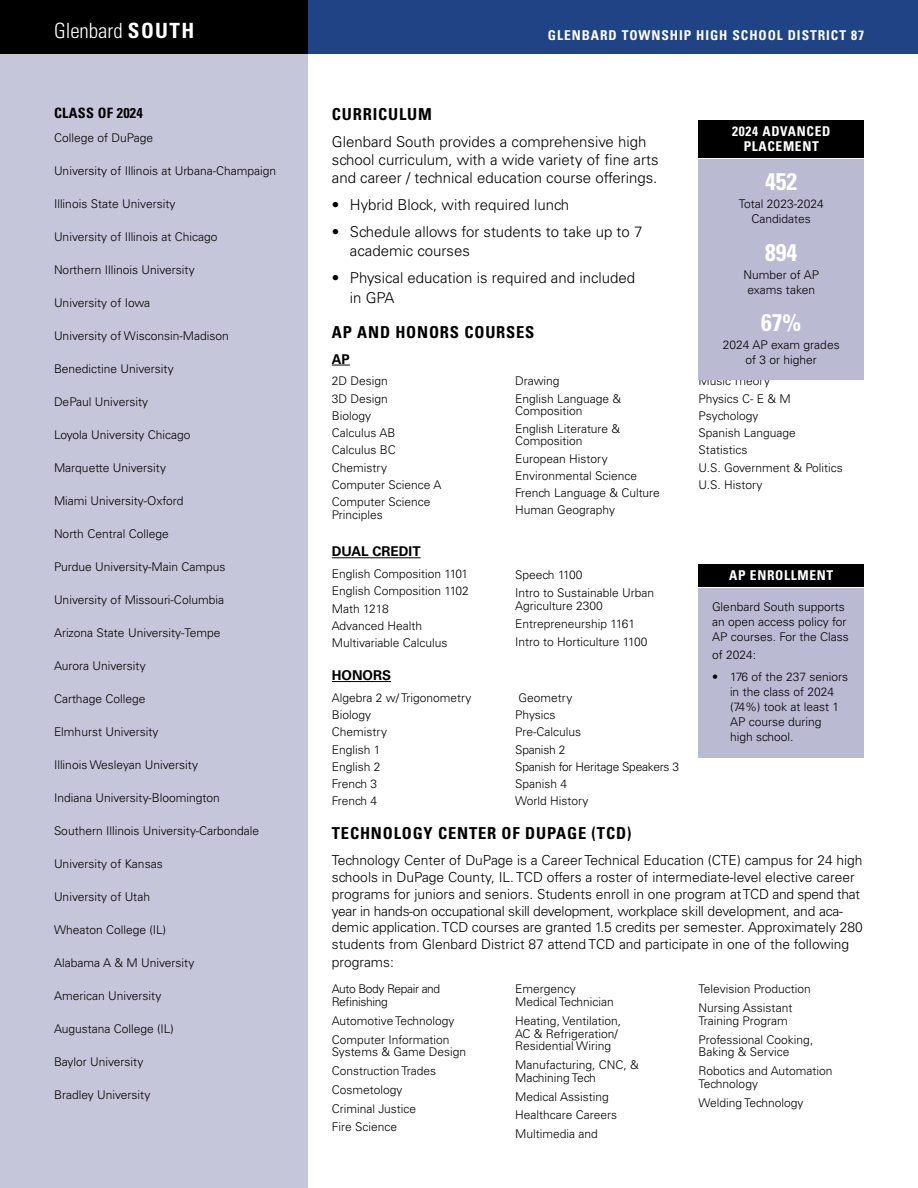
<style>
.page{position:relative;width:918px;height:1188px;background:#fff}
.page>*{position:absolute;margin:0;border:0;box-sizing:border-box;transform-origin:0 0}
.t1{font:700 condensed 24px "Univers LT Std";color:#fff}
.t2{font:300 condensed 21px "Univers LT Std";color:#fff}
.t3{font:700 condensed 16.5px "Univers LT Std";letter-spacing:.05em;color:#000}
.t4{font:300 15px/18px "Univers LT Std";color:#000}
.t5{font:700 condensed 14.25px "Univers LT Std";letter-spacing:.02em;color:#000}
.t6{font:300 13.8px/17px "Univers LT Std";color:#000}
.t7{font:700 condensed 13.5px "Univers LT Std";letter-spacing:.07em;color:#fff}
.t8{font:700 condensed 13.5px/15px "Univers LT Std";letter-spacing:.05em;color:#fff;text-align:center}
.t9{font:700 13.5px "Univers LT Std";color:#000}
.t10{font:300 12px/17.2px "Univers LT Std";color:#000}
.t11{font:300 12px/12.8px "Univers LT Std";letter-spacing:-.03em;color:#000}
.s1{font-weight:700}
</style>
<div class="page">
<div style="left:308px;top:0;width:610px;height:54px;background:#1f4384"></div>
<div style="left:0;top:54px;width:308px;height:1134px;background:#c6c6db"></div>
<div style="left:0;top:0;width:308px;height:54px;background:#000"></div>
<svg style="left:332px;top:365px;width:18px;height:1px"></svg>
<hr style="left:332px;top:557px;width:89px;height:1px;background:#000">
<hr style="left:332px;top:681px;width:59px;height:1px;background:#000">
<div style="left:699px;top:588px;width:165px;height:170px;background:#babbd3"></div>
<div style="left:699px;top:564px;width:165px;height:22px;background:#000"></div>
<div style="left:699px;top:160px;width:165px;height:220px;background:#babbd3"></div>
<div style="left:699px;top:120px;width:165px;height:37px;background:#000"></div>
<h2 class="t2" style="left:54px;top:18px;width:142px">Glenbard <span class="s1">SOUTH</span></h2>
<p class="t7" style="left:548px;top:27px;width:318px">GLENBARD TOWNSHIP HIGH SCHOOL DISTRICT 87</p>
<p class="t5" style="left:54px;top:105px;width:90px">CLASS OF 2024</p>
<p class="t10" style="left:54px;top:129px;width:101px">College of DuPage</p>
<p class="t10" style="left:54px;top:162px;width:224px">University of Illinois at Urbana-Champaign</p>
<p class="t10" style="left:54px;top:195px;width:123px">Illinois State University</p>
<p class="t10" style="left:54px;top:228px;width:165px">University of Illinois at Chicago</p>
<p class="t10" style="left:54px;top:261px;width:142px">Northern Illinois University</p>
<p class="t10" style="left:54px;top:294px;width:98px">University of Iowa</p>
<p class="t10" style="left:54px;top:327px;width:176px">University of Wisconsin-Madison</p>
<p class="t10" style="left:54px;top:360px;width:121px">Benedictine University</p>
<p class="t10" style="left:54px;top:393px;width:96px">DePaul University</p>
<p class="t10" style="left:54px;top:426px;width:138px">Loyola University Chicago</p>
<p class="t10" style="left:54px;top:459px;width:114px">Marquette University</p>
<p class="t10" style="left:54px;top:492px;width:131px">Miami University-Oxford</p>
<p class="t10" style="left:54px;top:525px;width:116px">North Central College</p>
<p class="t10" style="left:54px;top:558px;width:173px">Purdue University-Main Campus</p>
<p class="t10" style="left:54px;top:591px;width:172px">University of Missouri-Columbia</p>
<p class="t10" style="left:54px;top:624px;width:168px">Arizona State University-Tempe</p>
<p class="t10" style="left:54px;top:657px;width:93px">Aurora University</p>
<p class="t10" style="left:54px;top:690px;width:93px">Carthage College</p>
<p class="t10" style="left:54px;top:723px;width:106px">Elmhurst University</p>
<p class="t10" style="left:54px;top:756px;width:146px">Illinois Wesleyan University</p>
<p class="t10" style="left:54px;top:789px;width:167px">Indiana University-Bloomington</p>
<p class="t10" style="left:54px;top:822px;width:207px">Southern Illinois University-Carbondale</p>
<p class="t10" style="left:54px;top:855px;width:110px">University of Kansas</p>
<p class="t10" style="left:54px;top:888px;width:98px">University of Utah</p>
<p class="t10" style="left:54px;top:921px;width:114px">Wheaton College (IL)</p>
<p class="t10" style="left:54px;top:954px;width:142px">Alabama A &amp; M University</p>
<p class="t10" style="left:54px;top:987px;width:109px">American University</p>
<p class="t10" style="left:54px;top:1020px;width:121px">Augustana College (IL)</p>
<p class="t10" style="left:54px;top:1053px;width:91px">Baylor University</p>
<p class="t10" style="left:54px;top:1086px;width:98px">Bradley University</p>
<h3 class="t3" style="left:332px;top:104px;width:102px">CURRICULUM</h3>
<p class="t4" style="left:332px;top:133px;width:328px">Glenbard South provides a comprehensive high school curriculum, with a wide variety of fine arts and career / technical education course offerings.</p>
<p class="t4" style="left:332px;top:196px;width:239px">• Hybrid Block, with required lunch</p>
<p class="t4" style="left:350px;top:222px;width:294px;line-height:19.5px;text-indent:-18px">• Schedule allows for students to take up to 7 academic courses</p>
<p class="t4" style="left:350px;top:268px;width:287px;line-height:19.5px;text-indent:-18px">• Physical education is required and included in GPA</p>
<h3 class="t3" style="left:332px;top:322px;width:204px">AP AND HONORS COURSES</h3>
<p class="t9" style="left:332px;top:351px;width:19px">AP</p>
<p class="t10" style="left:332px;top:373px;width:111px">2D Design<br>3D Design<br>Biology<br>Calculus AB<br>Calculus BC<br>Chemistry<br>Computer Science A<br>Computer Science</p>
<p class="t10" style="left:332px;top:506px;width:53px">Principles</p>
<p class="t10" style="left:515px;top:373px;width:108px">Drawing<br>English Language &amp;</p>
<p class="t10" style="left:515px;top:403px;width:107px">Composition<br>English Literature &amp;</p>
<p class="t10" style="left:515px;top:433px;width:146px">Composition<br>European History<br>Environmental Science<br>French Language &amp; Culture<br>Human Geography</p>
<p class="t9" style="left:332px;top:544px;width:90px">DUAL CREDIT</p>
<p class="t10" style="left:332px;top:565px;width:139px">English Composition 1101<br>English Composition 1102<br>Math 1218<br>Advanced Health<br>Multivariable Calculus</p>
<p class="t10" style="left:515px;top:566px;width:140px;line-height:18px">Speech 1100<br>Intro to Sustainable Urban</p>
<p class="t10" style="left:515px;top:597px;width:134px;line-height:18px">Agriculture 2300<br>Entrepreneurship 1161<br>Intro to Horticulture 1100</p>
<p class="t9" style="left:332px;top:668px;width:61px">HONORS</p>
<p class="t10" style="left:332px;top:689px;width:141px">Algebra 2 w/ Trigonometry<br>Biology<br>Chemistry<br>English 1<br>English 2<br>French 3<br>French 4</p>
<p class="t10" style="left:515px;top:689px;width:165px">Geometry<br>Physics<br>Pre-Calculus<br>Spanish 2<br>Spanish for Heritage Speakers 3<br>Spanish 4<br>World History</p>
<p class="t8" style="left:732px;top:124px;width:100px">2024 ADVANCED<br>PLACEMENT</p>
<h1 class="t1" style="left:765px;top:167px;width:33px">452</h1>
<p class="t10" style="left:739px;top:197px;width:86px;line-height:15px;text-align:center">Total 2023-2024<br>Candidates</p>
<h1 class="t1" style="left:765px;top:238px;width:33px">894</h1>
<p class="t10" style="left:743px;top:267px;width:77px;line-height:15px;text-align:center">Number of AP exams taken</p>
<h1 class="t1" style="left:761px;top:308px;width:41px">67%</h1>
<p class="t10" style="left:723px;top:338px;width:118px;line-height:15px;text-align:center">2024 AP exam grades of 3 or higher</p>
<p class="t10" style="left:699px;top:372px;width:146px">Music Theory<br>Physics C- E &amp; M<br>Psychology<br>Spanish Language<br>Statistics<br>U.S. Government &amp; Politics<br>U.S. History</p>
<p class="t8" style="left:729px;top:568px;width:106px">AP ENROLLMENT</p>
<p class="t10" style="left:712px;top:599px;width:138px;line-height:15px">Glenbard South supports an open access policy for<br>AP courses. For the Class</p>
<p class="t10" style="left:712px;top:646px;width:46px">of 2024:</p>
<p class="t10" style="left:730px;top:669px;width:120px;line-height:15px;text-indent:-18px">• 176 of the 237 seniors in the class of 2024 (74%) took at least 1<br>AP course during<br>high school.</p>
<h3 class="t3" style="left:332px;top:823px;width:301px">TECHNOLOGY CENTER OF DUPAGE (TCD)</h3>
<p class="t6" style="left:332px;top:852px;width:532px">Technology Center of DuPage is a Career Technical Education (CTE) campus for 24 high schools in DuPage County, IL. TCD offers a roster of intermediate-level elective career programs for juniors and seniors. Students enroll in one program at TCD and spend that year in hands-on occupational skill development, workplace skill development, and aca&shy;demic application. TCD courses are granted 1.5 credits per semester. Approximately 280 students from Glenbard District 87 attend TCD and participate in one of the following programs:</p>
<p class="t11" style="left:332px;top:983px;width:110px">Auto Body Repair and<br>Refinishing</p>
<p class="t10" style="left:332px;top:1011px;width:124px;line-height:18.8px">Automotive Technology<br>Computer Information</p>
<p class="t10" style="left:332px;top:1043px;width:136px;line-height:18.8px">Systems &amp; Game Design<br>Construction Trades<br>Cosmetology<br>Criminal Justice<br>Fire Science</p>
<p class="t10" style="left:699px;top:980px;width:114px;line-height:18.8px">Television Production<br>Nursing Assistant</p>
<p class="t10" style="left:699px;top:1011px;width:116px;line-height:18.8px">Training Program<br>Professional Cooking,</p>
<p class="t10" style="left:699px;top:1043px;width:135px;line-height:18.8px">Baking &amp; Service<br>Robotics and Automation</p>
<p class="t10" style="left:699px;top:1074px;width:106px;line-height:19.5px">Technology<br>Welding Technology</p>
<p class="t10" style="left:515px;top:983px;width:100px;line-height:12.8px">Emergency<br>Medical Technician</p>
<p class="t10" style="left:515px;top:1014px;width:107px;line-height:12.8px">Heating, Ventilation,<br>AC &amp; Refrigeration/<br>Residential Wiring</p>
<p class="t10" style="left:515px;top:1058px;width:125px;line-height:12.8px">Manufacturing, CNC, &amp;<br>Machining Tech</p>
<p class="t10" style="left:515px;top:1087px;width:104px;line-height:18.8px">Medical Assisting<br>Healthcare Careers<br>Multimedia and</p>
</div>
